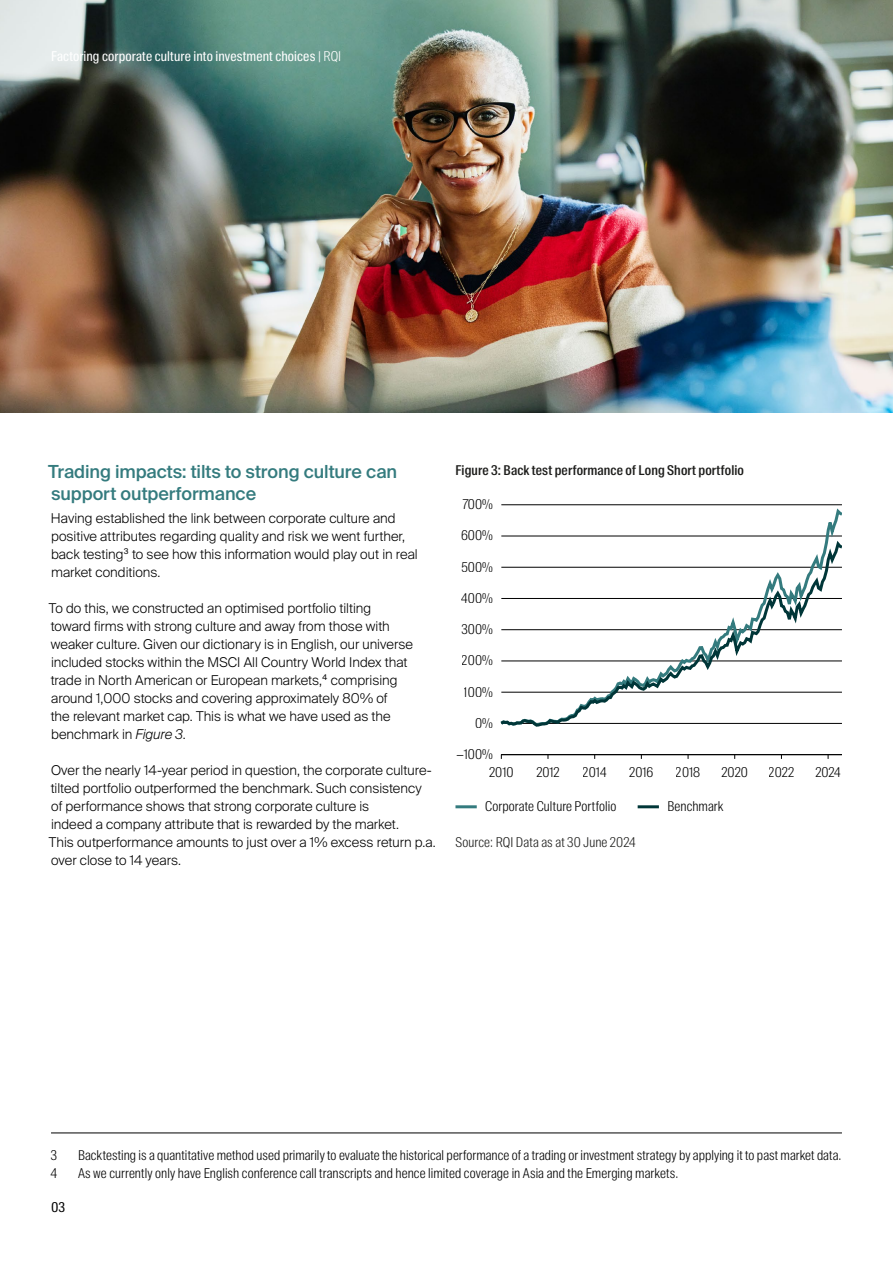
<style>
.page{position:relative;width:893px;height:1263px;background:#fff}
.page>*{position:absolute;margin:0;border:0;box-sizing:border-box;transform-origin:0 0}
.t1{font:500 18px/22.5px "Suisse Intl";letter-spacing:-.005em;color:#347b7e}
.t2{font:300 13.5px/18px "Suisse Intl";color:#000}
.t3{font:300 13.5px "Suisse Intl Cond";letter-spacing:.005em;color:#000}
.t4{font:13.5px "Suisse Intl Cond";letter-spacing:.01em;color:#fff}
.t5{font:500 13.5px "Suisse Intl Cond";letter-spacing:.01em;color:#1d1d1b}
.t6{font:300 13.5px "Suisse Intl Cond";letter-spacing:.01em;color:#1d1d1b}
.t7{font:13.5px "Suisse Intl Cond";color:#000}
.s1{font-weight:300}
.s2{font-style:italic}
</style>
<div class="page">
<hr style="left:51px;top:1132px;width:791px;height:1px;background:#000">
<hr style="left:501px;top:504px;width:341px;height:1px;background:#000">
<svg style="left:501px;top:505px;width:341px;height:32px"></svg>
<svg style="left:500px;top:537px;width:342px;height:190px"></svg>
<hr style="left:501px;top:754px;width:341px;height:1px;background:#000">
<hr style="left:455px;top:805px;width:22px;height:3px;background:#347b7e">
<hr style="left:638px;top:805px;width:21px;height:3px;background:#003638">
<img style="left:0;top:0;width:893px;height:413px">
<p class="t4" style="left:51px;top:49px;width:292px">Factoring corporate culture into investment choices <span class="s1">| RQI</span></p>
<h1 class="t1" style="left:48px;top:460px;width:350px">Trading impacts: tilts to strong culture can support outperformance</h1>
<p class="t2" style="left:51px;top:509px;width:368px">Having established the link between corporate culture and positive attributes regarding quality and risk we went further, back testing<sup>3</sup> to see how this information would play out in real market conditions.</p>
<p class="t2" style="left:49px;top:599px;width:366px">To do this, we constructed an optimised portfolio tilting toward firms with strong culture and away from those with weaker culture. Given our dictionary is in English, our universe included stocks within the MSCI All Country World Index that trade in North American or European markets,<sup>4</sup> comprising around 1,000 stocks and covering approximately 80% of<br>the relevant market cap. This is what we have used as the benchmark in <span class="s2">Figure 3</span>.</p>
<p class="t2" style="left:49px;top:761px;width:389px">Over the nearly 14-year period in question, the corporate culture&shy;tilted portfolio outperformed the benchmark. Such consistency<br>of performance shows that strong corporate culture is<br>indeed a company attribute that is rewarded by the market.<br>This outperformance amounts to just over a 1% excess return p.a. over close to 14 years.</p>
<p class="t5" style="left:455px;top:463px;width:290px">Figure 3: Back test performance of Long Short portfolio</p>
<p class="t3" style="left:463px;top:496px;width:32px">700%</p>
<p class="t3" style="left:461px;top:528px;width:33px">600%</p>
<p class="t3" style="left:461px;top:559px;width:33px">500%</p>
<p class="t3" style="left:461px;top:590px;width:33px">400%</p>
<p class="t3" style="left:461px;top:621px;width:33px">300%</p>
<p class="t3" style="left:462px;top:653px;width:32px">200%</p>
<p class="t3" style="left:464px;top:684px;width:30px">100%</p>
<p class="t3" style="left:475px;top:715px;width:19px">0%</p>
<p class="t3" style="left:456px;top:746px;width:38px">−100%</p>
<p class="t3" style="left:489px;top:764px;width:26px">2010</p>
<p class="t3" style="left:536px;top:764px;width:25px">2012</p>
<p class="t3" style="left:583px;top:764px;width:25px">2014</p>
<p class="t3" style="left:629px;top:764px;width:26px">2016</p>
<p class="t3" style="left:676px;top:764px;width:26px">2018</p>
<p class="t3" style="left:721px;top:764px;width:28px">2020</p>
<p class="t3" style="left:769px;top:764px;width:27px">2022</p>
<p class="t3" style="left:815px;top:764px;width:27px">2024</p>
<p class="t3" style="left:485px;top:798px;width:133px">Corporate Culture Portfolio</p>
<p class="t3" style="left:667px;top:798px;width:58px">Benchmark</p>
<p class="t6" style="left:455px;top:834px;width:182px">Source: RQI Data as at 30 June 2024</p>
<p class="t3" style="left:50px;top:1147px;width:9px">3</p>
<p class="t3" style="left:78px;top:1147px;width:765px">Backtesting is a quantitative method used primarily to evaluate the historical performance of a trading or investment strategy by applying it to past market data.</p>
<p class="t3" style="left:50px;top:1165px;width:9px">4</p>
<p class="t3" style="left:78px;top:1165px;width:602px">As we currently only have English conference call transcripts and hence limited coverage in Asia and the Emerging markets.</p>
<p class="t7" style="left:51px;top:1199px;width:16px">03</p>
</div>
